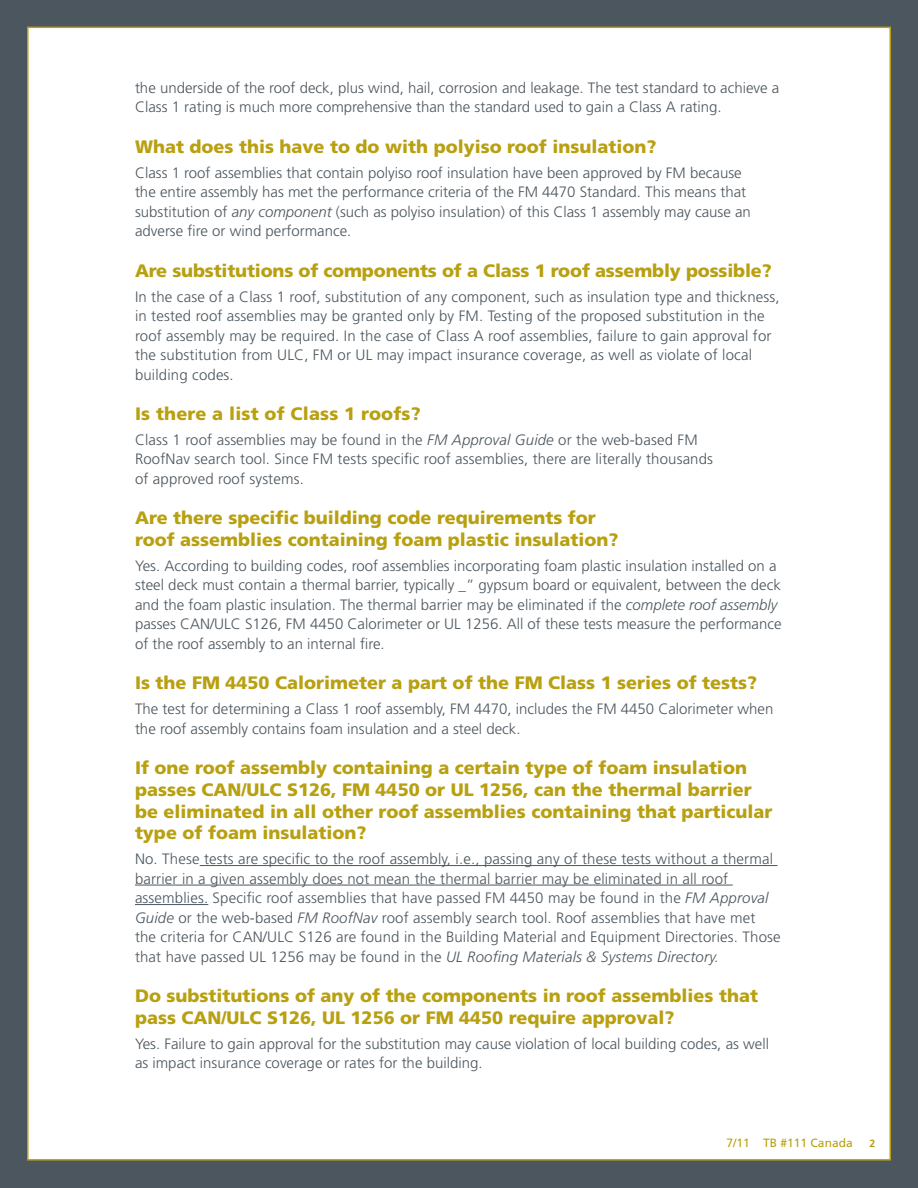
<style>
.page{position:relative;width:918px;height:1188px;background:#4b565e}
.page>*{position:absolute;margin:0;border:0;box-sizing:border-box;transform-origin:0 0}
.t1{font:900 18px/21.6px "Frutiger";color:#b8a011}
.t2{font:300 15px/19.5px "Frutiger";color:#4b565e}
.t3{font:12px "Frutiger";color:#b8a011}
.t4{font:700 10.5px "Frutiger";color:#b8a011}
.s1{font-style:italic}
</style>
<div class="page">
<div style="left:27px;top:27px;width:864px;height:1134px;background:#fff;border:2px solid #b8a011"></div>
<hr style="left:200px;top:865px;width:577px;height:1px;background:#4b565e">
<hr style="left:135px;top:885px;width:598px;height:1px;background:#4b565e">
<hr style="left:135px;top:904px;width:73px;height:1px;background:#4b565e">
<p class="t2" style="left:135px;top:78px;width:646px">the underside of the roof deck, plus wind, hail, corrosion and leakage. The test standard to achieve a<br>Class 1 rating is much more comprehensive than the standard used to gain a Class A rating.</p>
<p class="t1" style="left:135px;top:135px;width:523px">What does this have to do with polyiso roof insulation?</p>
<p class="t2" style="left:135px;top:163px;width:617px">Class 1 roof assemblies that contain polyiso roof insulation have been approved by FM because the entire assembly has met the performance criteria of the FM 4470 Standard. This means that substitution of <span class="s1">any component</span> (such as polyiso insulation) of this Class 1 assembly may cause an adverse fire or wind performance.</p>
<p class="t1" style="left:135px;top:259px;width:638px">Are substitutions of components of a Class 1 roof assembly possible?</p>
<p class="t2" style="left:135px;top:287px;width:646px">In the case of a Class 1 roof, substitution of any component, such as insulation type and thickness, in tested roof assemblies may be granted only by FM. Testing of the proposed substitution in the roof assembly may be required. In the case of Class A roof assemblies, failure to gain approval for the substitution from ULC, FM or UL may impact insurance coverage, as well as violate of local building codes.</p>
<p class="t1" style="left:135px;top:403px;width:287px">Is there a list of Class 1 roofs?</p>
<p class="t2" style="left:135px;top:430px;width:580px">Class 1 roof assemblies may be found in the <span class="s1">FM Approval Guide</span> or the web-based FM<br>RoofNav search tool. Since FM tests specific roof assemblies, there are literally thousands of approved roof systems.</p>
<p class="t1" style="left:135px;top:507px;width:485px">Are there specific building code requirements for roof assemblies containing foam plastic insulation?</p>
<p class="t2" style="left:135px;top:556px;width:648px">Yes. According to building codes, roof assemblies incorporating foam plastic insulation installed on a steel deck must contain a thermal barrier, typically _” gypsum board or equivalent, between the deck and the foam plastic insulation. The thermal barrier may be eliminated if the <span class="s1">complete roof assembly </span>passes CAN/ULC S126, FM 4450 Calorimeter or UL 1256. All of these tests measure the performance of the roof assembly to an internal fire.</p>
<p class="t1" style="left:135px;top:672px;width:624px">Is the FM 4450 Calorimeter a part of the FM Class 1 series of tests?</p>
<p class="t2" style="left:135px;top:699px;width:640px">The test for determining a Class 1 roof assembly, FM 4470, includes the FM 4450 Calorimeter when the roof assembly contains foam insulation and a steel deck.</p>
<p class="t1" style="left:135px;top:757px;width:639px">If one roof assembly containing a certain type of foam insulation passes CAN/ULC S126, FM 4450 or UL 1256, can the thermal barrier be eliminated in all other roof assemblies containing that particular type of foam insulation?</p>
<p class="t2" style="left:135px;top:849px;width:647px">No. These tests are specific to the roof assembly, i.e., passing any of these tests without a thermal barrier in a given assembly does not mean the thermal barrier may be eliminated in all roof assemblies. Specific roof assemblies that have passed FM 4450 may be found in the <span class="s1">FM Approval Guide</span> or the web-based <span class="s1">FM RoofNav</span> roof assembly search tool. Roof assemblies that have met<br>the criteria for CAN/ULC S126 are found in the Building Material and Equipment Directories. Those that have passed UL 1256 may be found in the <span class="s1">UL Roofing Materials &amp; Systems Directory.</span></p>
<p class="t1" style="left:135px;top:985px;width:625px">Do substitutions of any of the components in roof assemblies that pass CAN/ULC S126, UL 1256 or FM 4450 require approval?</p>
<p class="t2" style="left:135px;top:1034px;width:636px">Yes. Failure to gain approval for the substitution may cause violation of local building codes, as well as impact insurance coverage or rates for the building.</p>
<p class="t3" style="left:727px;top:1136px;width:128px">7/11 TB #111 Canada</p>
<p class="t4" style="left:869px;top:1137px;width:7px">2</p>
</div>
